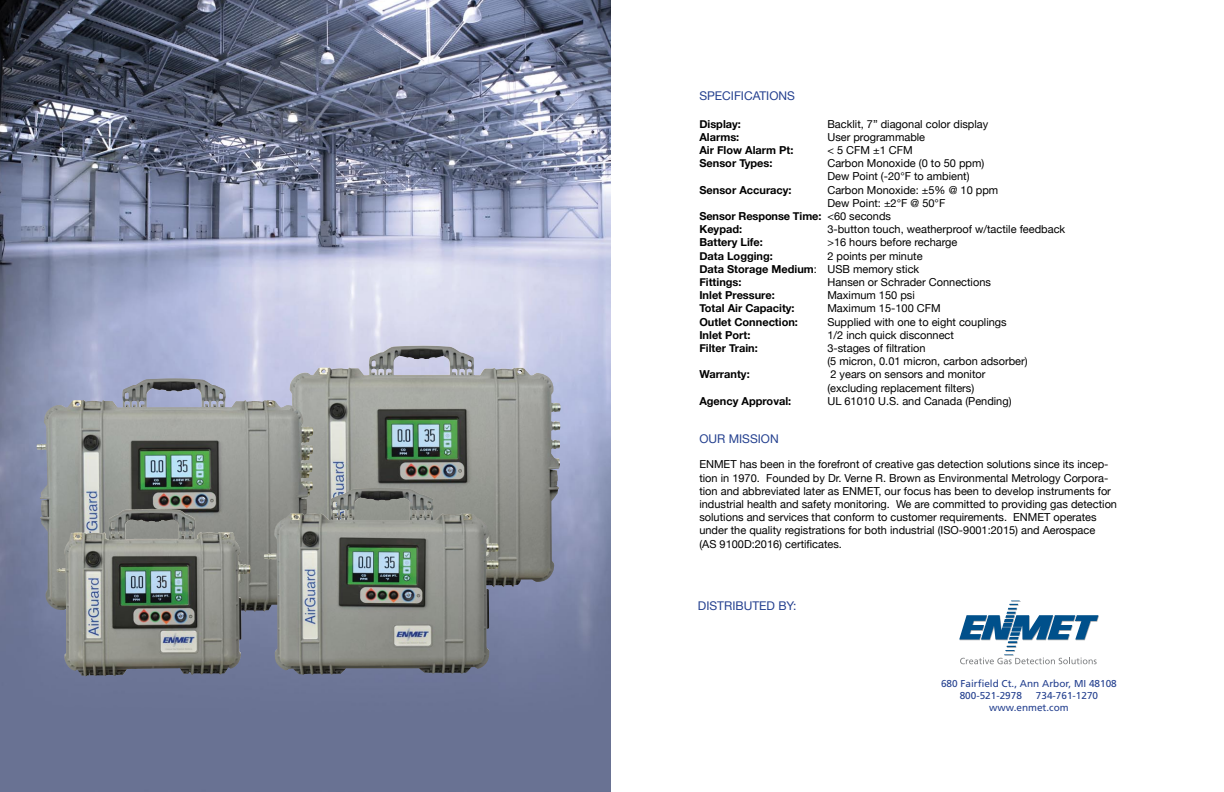
<style>
.page{position:relative;width:1224px;height:792px;background:#fff}
.page>*{position:absolute;margin:0;border:0;box-sizing:border-box;transform-origin:0 0}
.t1{font:12px "Helvetica Neue";color:#24408f}
.t2{font:11px/13.2px "Helvetica Neue";color:#000}
.t3{font:700 11px "Helvetica Neue";color:#000}
.t4{font:10px/12px "Frutiger";color:#24408f}
.s1{font-weight:400}
.s2{font-weight:700}
</style>
<div class="page">
<svg style="left:959px;top:601px;width:140px;height:63px"></svg>
<img style="left:0;top:0;width:611px;height:792px">
<img style="left:282px;top:367px;width:279px;height:220px">
<img style="left:37px;top:400px;width:276px;height:214px">
<img style="left:184px;top:513px;width:66px;height:61px">
<img style="left:264px;top:501px;width:235px;height:174px">
<p class="t1" style="left:699px;top:89px;width:97px">SPECIFICATIONS</p>
<p class="t3" style="left:699px;top:117px;width:43px">Display:</p>
<p class="t2" style="left:827px;top:117px;width:162px">Backlit, 7” diagonal color display</p>
<p class="t3" style="left:699px;top:130px;width:41px">Alarms:</p>
<p class="t2" style="left:827px;top:130px;width:99px">User programmable</p>
<p class="t3" style="left:699px;top:143px;width:96px">Air Flow Alarm Pt:</p>
<p class="t2" style="left:827px;top:143px;width:87px">&lt; 5 CFM ±1 CFM</p>
<p class="t3" style="left:699px;top:156px;width:75px">Sensor Types:</p>
<p class="t2" style="left:827px;top:156px;width:158px">Carbon Monoxide (0 to 50 ppm)<br>Dew Point (-20°F to ambient)</p>
<p class="t3" style="left:699px;top:183px;width:94px">Sensor Accuracy:</p>
<p class="t2" style="left:827px;top:183px;width:172px">Carbon Monoxide: ±5% @ 10 ppm</p>
<p class="t2" style="left:827px;top:196px;width:119px">Dew Point: ±2°F @ 50°F</p>
<p class="t3" style="left:699px;top:209px;width:193px">Sensor Response Time: <span class="s1">&lt;60 seconds</span></p>
<p class="t3" style="left:699px;top:222px;width:44px">Keypad:</p>
<p class="t2" style="left:827px;top:222px;width:239px">3-button touch, weatherproof w/tactile feedback</p>
<p class="t3" style="left:699px;top:236px;width:65px">Battery Life:</p>
<p class="t2" style="left:827px;top:236px;width:131px">&gt;16 hours before recharge</p>
<p class="t3" style="left:699px;top:249px;width:75px">Data Logging:</p>
<p class="t2" style="left:699px;top:249px;width:225px;text-indent:128px">2 points per minute<br><span class="s2">Data Storage Medium</span>: USB memory stick<br><span class="s2">Fittings:</span></p>
<p class="t2" style="left:827px;top:275px;width:165px">Hansen or Schrader Connections</p>
<p class="t3" style="left:699px;top:288px;width:77px">Inlet Pressure:</p>
<p class="t2" style="left:827px;top:288px;width:89px">Maximum 150 psi</p>
<p class="t3" style="left:699px;top:302px;width:97px">Total Air Capacity:</p>
<p class="t2" style="left:827px;top:302px;width:115px">Maximum 15-100 CFM</p>
<p class="t3" style="left:699px;top:315px;width:100px">Outlet Connection:</p>
<p class="t2" style="left:827px;top:315px;width:181px">Supplied with one to eight couplings</p>
<p class="t3" style="left:699px;top:328px;width:53px">Inlet Port:</p>
<p class="t2" style="left:827px;top:328px;width:128px">1/2 inch quick disconnect</p>
<p class="t3" style="left:699px;top:341px;width:60px">Filter Train:</p>
<p class="t2" style="left:827px;top:341px;width:202px">3-stages of filtration<br>(5 micron, 0.01 micron, carbon adsorber)</p>
<p class="t3" style="left:699px;top:368px;width:52px">Warranty:</p>
<p class="t2" style="left:827px;top:368px;width:160px">2 years on sensors and monitor (excluding replacement filters)</p>
<p class="t3" style="left:699px;top:394px;width:93px">Agency Approval:</p>
<p class="t2" style="left:827px;top:394px;width:186px">UL 61010 U.S. and Canada (Pending)</p>
<p class="t1" style="left:699px;top:432px;width:81px">OUR MISSION</p>
<p class="t2" style="left:699px;top:458px;width:419px">ENMET has been in the forefront of creative gas detection solutions since its incep&shy;tion in 1970. Founded by Dr. Verne R. Brown as Environmental Metrology Corpora&shy;tion and abbreviated later as ENMET, our focus has been to develop instruments for industrial health and safety monitoring. We are committed to providing gas detection solutions and services that conform to customer requirements. ENMET operates under the quality registrations for both industrial (ISO-9001:2015) and Aerospace<br>(AS 9100D:2016) certificates.</p>
<p class="t1" style="left:698px;top:599px;width:100px">DISTRIBUTED BY:</p>
<p class="t4" style="left:960px;top:678px;width:159px;text-indent:-19px">680 Fairfield Ct., Ann Arbor, MI 48108<br>800-521-2978</p>
<p class="t4" style="left:989px;top:690px;width:110px;text-indent:47px">734-761-1270 www.enmet.com</p>
</div>
